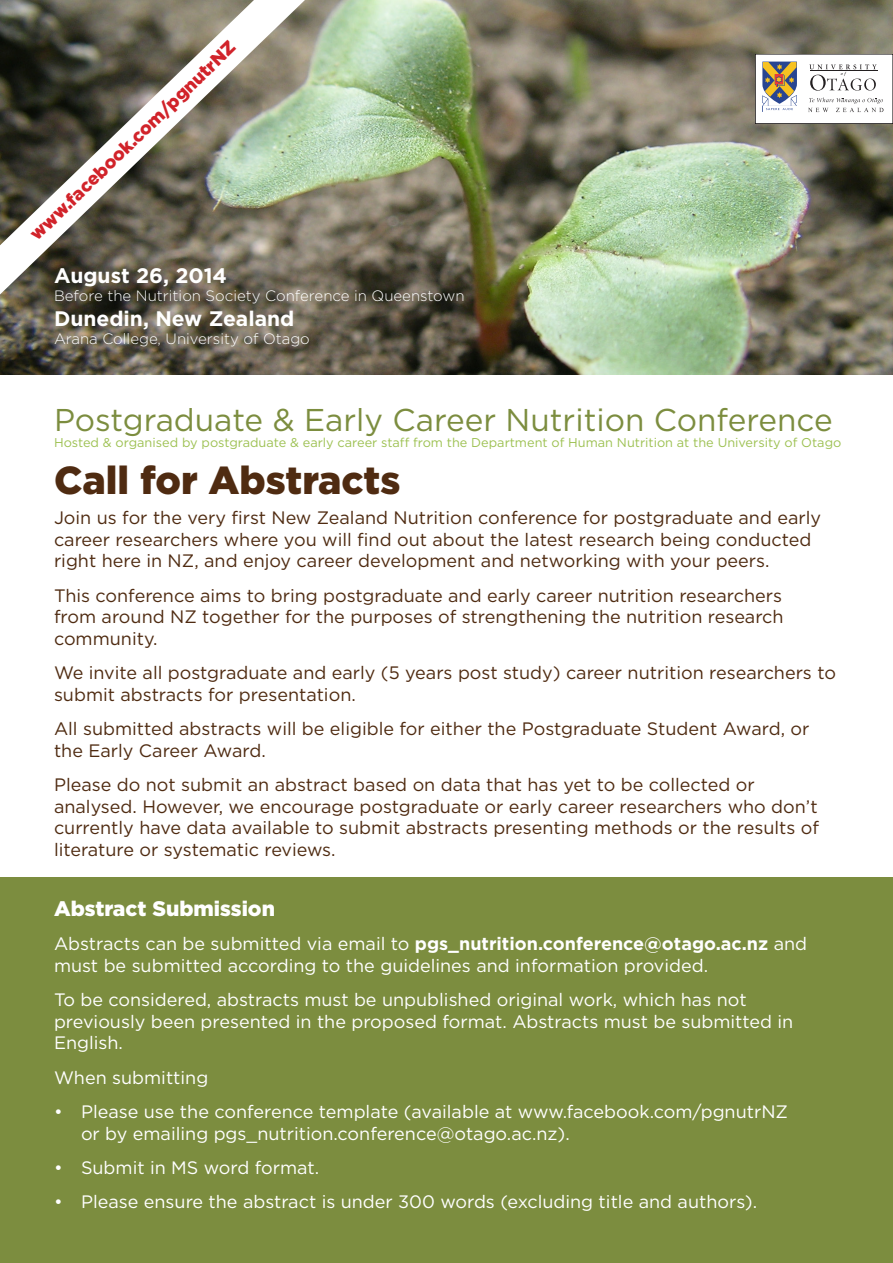
<style>
.page{position:relative;width:893px;height:1263px;background:#fff}
.page>*{position:absolute;margin:0;border:0;box-sizing:border-box;transform-origin:0 0}
.t1{font:900 39px "Gotham HTF";color:#4f2b11}
.t2{font:31.5px "Gotham HTF";color:#7c8d3f}
.t3{font:700 21px "Gotham HTF";color:#fff}
.Body{font:900 21px "Gotham HTF";color:#fff}
.Body-2{font:18px/21.6px "Gotham HTF";color:#4f2b11}
.Body-3{font:18px/21.6px "Gotham HTF";color:#fff}
.Body-4{font:900 18px "Gotham HTF";color:#d1232a}
.t4{font:300 15px "Gotham HTF";color:#fff}
.Body-5{font:12.75px "Gotham HTF";color:#9dc152}
.s1{font-weight:700}
</style>
<div class="page">
<img style="left:0;top:0;width:893px;height:374px">
<div style="left:0;top:877px;width:893px;height:386px;background:#7c8d3f"></div>
<div style="left:755px;top:54px;width:138px;height:70px;background:#fff"></div>
<div style="left:755px;top:54px;width:138px;height:70px;border:1px solid #231f20"></div>
<svg style="left:809px;top:64px;width:68px;height:27px"></svg>
<hr style="left:810px;top:71px;width:68px;height:1px;background:#231f20">
<svg style="left:762px;top:62px;width:35px;height:50px"></svg>
<svg style="left:808px;top:98px;width:75px;height:14px"></svg>
<svg style="left:0;top:0;width:305px;height:294px;background:#7e7d6f"></svg>
<p class="Body-4" style="left:26px;top:229px;width:279px;rotate:-44deg">www.facebook.com/pgnutrNZ</p>
<p class="t3" style="left:54px;top:264px;width:174px">August 26, 2014</p>
<p class="t4" style="left:54px;top:288px;width:412px">Before the Nutrition Society Conference in Queenstown</p>
<p class="t3" style="left:54px;top:307px;width:242px">Dunedin, New Zealand</p>
<p class="t4" style="left:54px;top:331px;width:257px">Arana College, University of Otago</p>
<p class="t2" style="left:54px;top:402px;width:780px">Postgraduate &amp; Early Career Nutrition Conference</p>
<p class="t1" style="left:54px;top:457px;width:348px">Call for Abstracts</p>
<p class="Body-5" style="left:54px;top:435px;width:789px">Hosted &amp; organised by postgraduate &amp; early career staff from the Department of Human Nutrition at the University of Otago</p>
<p class="Body-2" style="left:54px;top:507px;width:769px">Join us for the very first New Zealand Nutrition conference for postgraduate and early career researchers where you will find out about the latest research being conducted right here in NZ, and enjoy career development and networking with your peers.</p>
<p class="Body-2" style="left:54px;top:584px;width:731px;text-align:justify">This conference aims to bring postgraduate and early career nutrition researchers from around NZ together for the purposes of strengthening the nutrition research community.</p>
<p class="Body-2" style="left:54px;top:662px;width:783px">We invite all postgraduate and early (5 years post study) career nutrition researchers to submit abstracts for presentation.</p>
<p class="Body-2" style="left:54px;top:718px;width:757px">All submitted abstracts will be eligible for either the Postgraduate Student Award, or the Early Career Award.</p>
<p class="Body-2" style="left:54px;top:774px;width:766px">Please do not submit an abstract based on data that has yet to be collected or analysed. However, we encourage postgraduate or early career researchers who don’t currently have data available to submit abstracts presenting methods or the results of literature or systematic reviews.</p>
<p class="Body" style="left:54px;top:896px;width:223px">Abstract Submission</p>
<p class="Body-3" style="left:54px;top:933px;width:755px">Abstracts can be submitted via email to <span class="s1">pgs_nutrition.conference@otago.ac.nz</span> and must be submitted according to the guidelines and information provided.</p>
<p class="Body-3" style="left:54px;top:989px;width:741px">To be considered, abstracts must be unpublished original work, which has not previously been presented in the proposed format. Abstracts must be submitted in<br>English.</p>
<p class="Body-3" style="left:54px;top:1066px;width:156px">When submitting</p>
<p class="Body-3" style="left:81px;top:1100px;width:709px;text-indent:-27px">• Please use the conference template (available at www.facebook.com/pgnutrNZ or by emailing pgs_nutrition.conference@otago.ac.nz).</p>
<p class="Body-3" style="left:54px;top:1156px;width:267px">• Submit in MS word format.</p>
<p class="Body-3" style="left:54px;top:1191px;width:705px">• Please ensure the abstract is under 300 words (excluding title and authors).</p>
</div>
